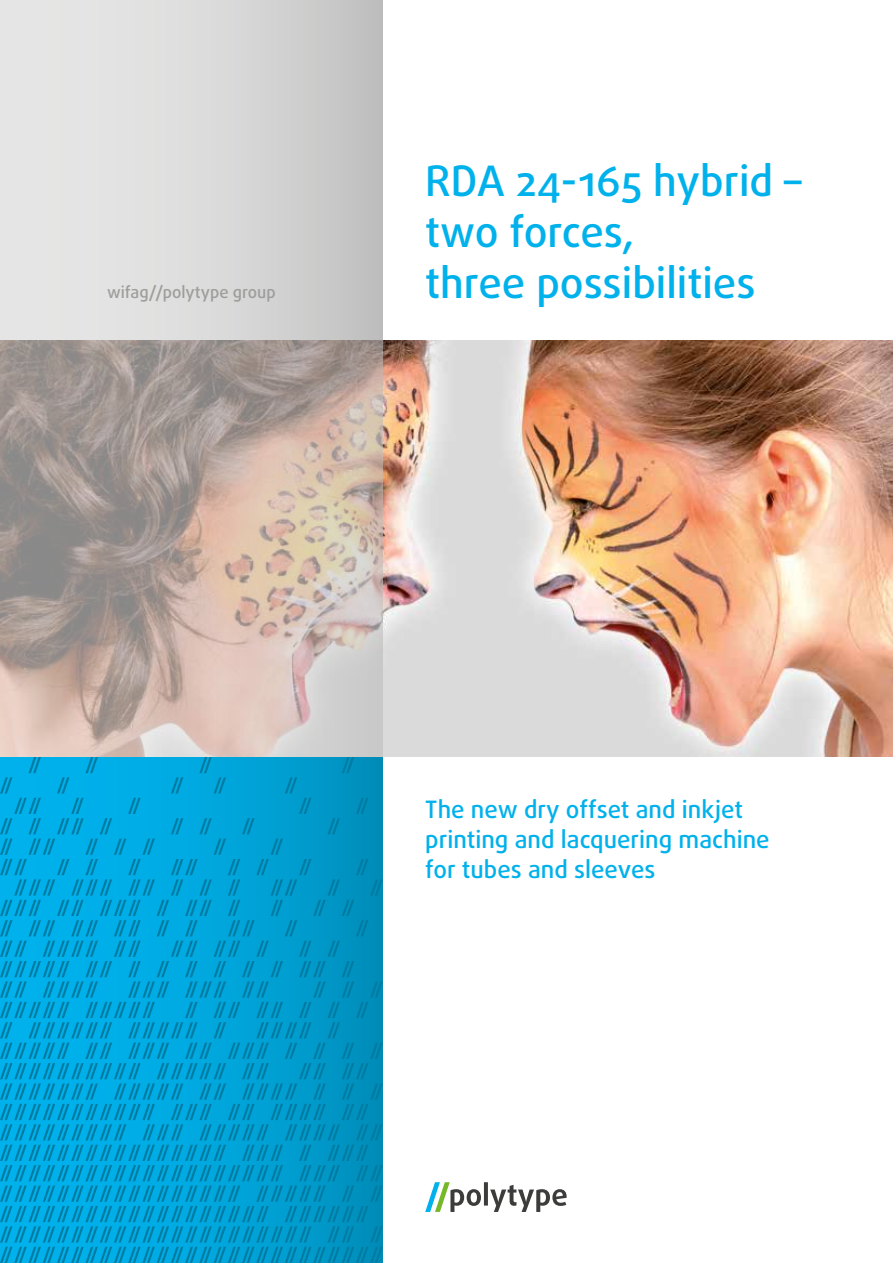
<style>
.page{position:relative;width:893px;height:1263px;background:#fff}
.page>*{position:absolute;margin:0;border:0;box-sizing:border-box;transform-origin:0 0}
.t1{font:500 42px/51px "Daxline Pro";color:#00b1eb}
.t2{font:500 24px/30px "Daxline Pro";color:#00b1eb}
.t3{font:500 16.5px "Daxline Pro";color:#9d9d9c}
</style>
<div class="page">
<div style="left:0;top:0;width:383px;height:757px;background:linear-gradient(to right,#ededed,#c5c5c5)"></div>
<svg style="left:0;top:757px;width:383px;height:506px;background:#009ed1"></svg>
<svg style="left:425px;top:1182px;width:142px;height:30px"></svg>
<img style="left:383px;top:340px;width:510px;height:417px">
<svg style="left:0;top:340px;width:383px;height:417px;background:#baaba3"></svg>
<p class="t3" style="left:107px;top:281px;width:170px">wifag//polytype group</p>
<h1 class="t1" style="left:425px;top:156px;width:378px">RDA 24-165 hybrid – two forces,<br>three possibilities</h1>
<p class="t2" style="left:425px;top:795px;width:346px">The new dry offset and inkjet printing and lacquering machine for tubes and sleeves</p>
</div>
